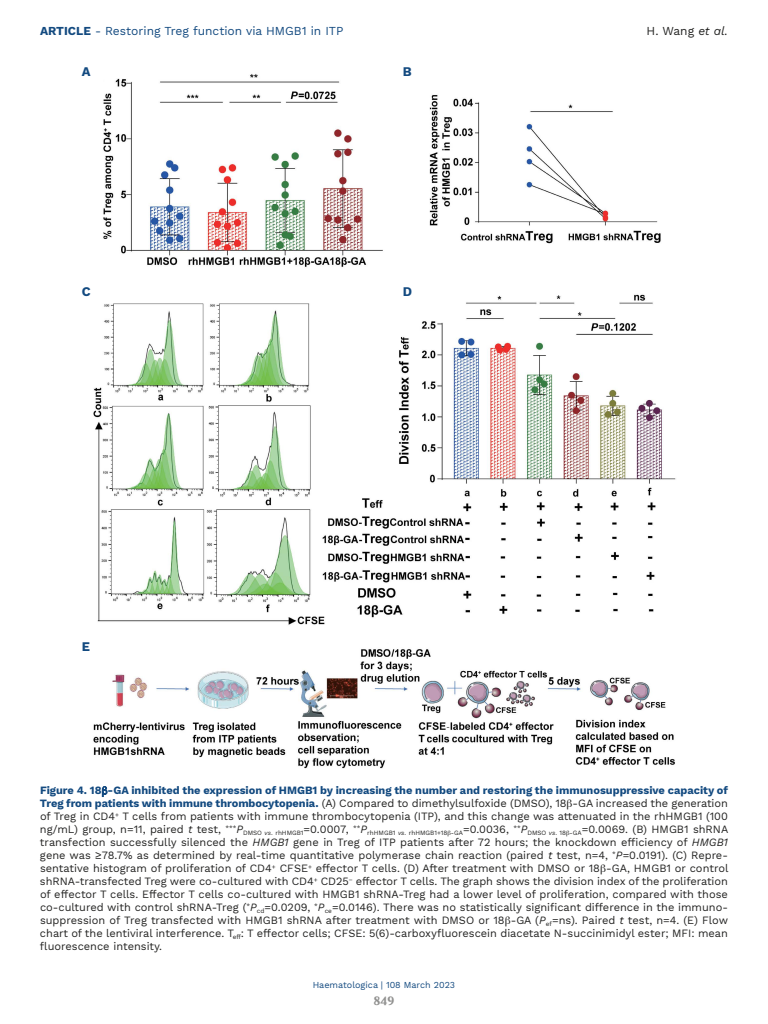
<style>
.page{position:relative;width:768px;height:1024px;background:#fff}
.page>*{position:absolute;margin:0;border:0;box-sizing:border-box;transform-origin:0 0}
.t1{font:700 13px "Work Sans";color:#134a80}
.t2{font:12px "Work Sans";color:#134a80}
.t3{font:12px "Work Sans";color:#222221}
.t4{font:700 12px "Volkhov";color:#919190}
.t5{font:11px/13px "Work Sans";color:#222221;text-align:justify}
.t6{font:9px "Work Sans";color:#134a80}
.s1{font-weight:700}
.s2{font-style:italic}
.s3{font-weight:700;color:#134a80}
</style>
<div class="page">
<img style="left:93px;top:74px;width:583px;height:695px">
<p class="t2" style="left:40px;top:24px;width:305px"><span class="s1">ARTICLE</span> - Restoring Treg function via HMGB1 in ITP</p>
<p class="t3" style="left:647px;top:24px;width:83px">H. Wang <span class="s2">et al.</span></p>
<p class="t1" style="left:82px;top:64px;width:10px">A</p>
<p class="t1" style="left:403px;top:64px;width:10px">B</p>
<p class="t1" style="left:82px;top:284px;width:10px">C</p>
<p class="t1" style="left:82px;top:639px;width:10px">E</p>
<p class="t1" style="left:403px;top:284px;width:11px">D</p>
<p class="t5" style="left:40px;top:784px;width:690px"><span class="s3">Figure 4. 18 -GA inhibited the expression of HMGB1 by increasing the number and restoring the immunosuppressive capacity of Treg from patients with immune thrombocytopenia.</span> (A) Compared to dimethylsulfoxide (DMSO), 18 -GA increased the generation of Treg in CD4<sup>+</sup> T cells from patients with immune thrombocytopenia (ITP), and this change was attenuated in the rhHMGB1 (100 ng/mL) group, n=11, paired <span class="s2">t</span> test, <sup>***</sup><span class="s2">P</span><sub>DMSO</sub> <sub>vs</sub><sub>.</sub> <sub>rhHMGB1</sub>=0.0007, <sup>**</sup><span class="s2">P</span><sub>rhHMGB1</sub> <sub>vs</sub><sub>.</sub> <sub>rhHMGB1+18</sub> <sub>-GA</sub>=0.0036, <sup>**</sup><span class="s2">P</span><sub>DMSO</sub> <sub>vs</sub><sub>.</sub> <sub>18</sub> <sub>-GA</sub>=0.0069. (B) HMGB1 shRNA transfection successfully silenced the <span class="s2">HMGB1</span> gene in Treg of ITP patients after 72 hours; the knockdown efficiency of <span class="s2">HMGB1 </span>gene was ≥78.7% as determined by real-time quantitative polymerase chain reaction (paired <span class="s2">t</span> test, n=4, <sup>*</sup><span class="s2">P</span>=0.0191). (C) Repre&shy;sentative histogram of proliferation of CD4<sup>+</sup> CFSE<sup>+</sup> effector T cells. (D) After treatment with DMSO or 18 -GA, HMGB1 or control shRNA-transfected Treg were co-cultured with CD4<sup>+</sup> CD25<sup>−</sup> effector T cells. The graph shows the division index of the proliferation of effector T cells. Effector T cells co-cultured with HMGB1 shRNA-Treg had a lower level of proliferation, compared with those co-cultured with control shRNA-Treg (<sup>*</sup><span class="s2">P</span><sub>cd</sub>=0.0209, <sup>*</sup><span class="s2">P</span><sub>ce</sub>=0.0146). There was no statistically significant difference in the immuno&shy;suppression of Treg transfected with HMGB1 shRNA after treatment with DMSO or 18 -GA (<span class="s2">P</span><sub>ef</sub>=ns). Paired <span class="s2">t</span> test, n=4. (E) Flow chart of the lentiviral interference. T<sub>eff</sub>: T effector cells; CFSE: 5(6)-carboxyfluorescein diacetate N-succinimidyl ester; MFI: mean fluorescence intensity.</p>
<p class="t6" style="left:313px;top:979px;width:144px">Haematologica | 108 March 2023</p>
<p class="t4" style="left:373px;top:993px;width:23px">849</p>
</div>
